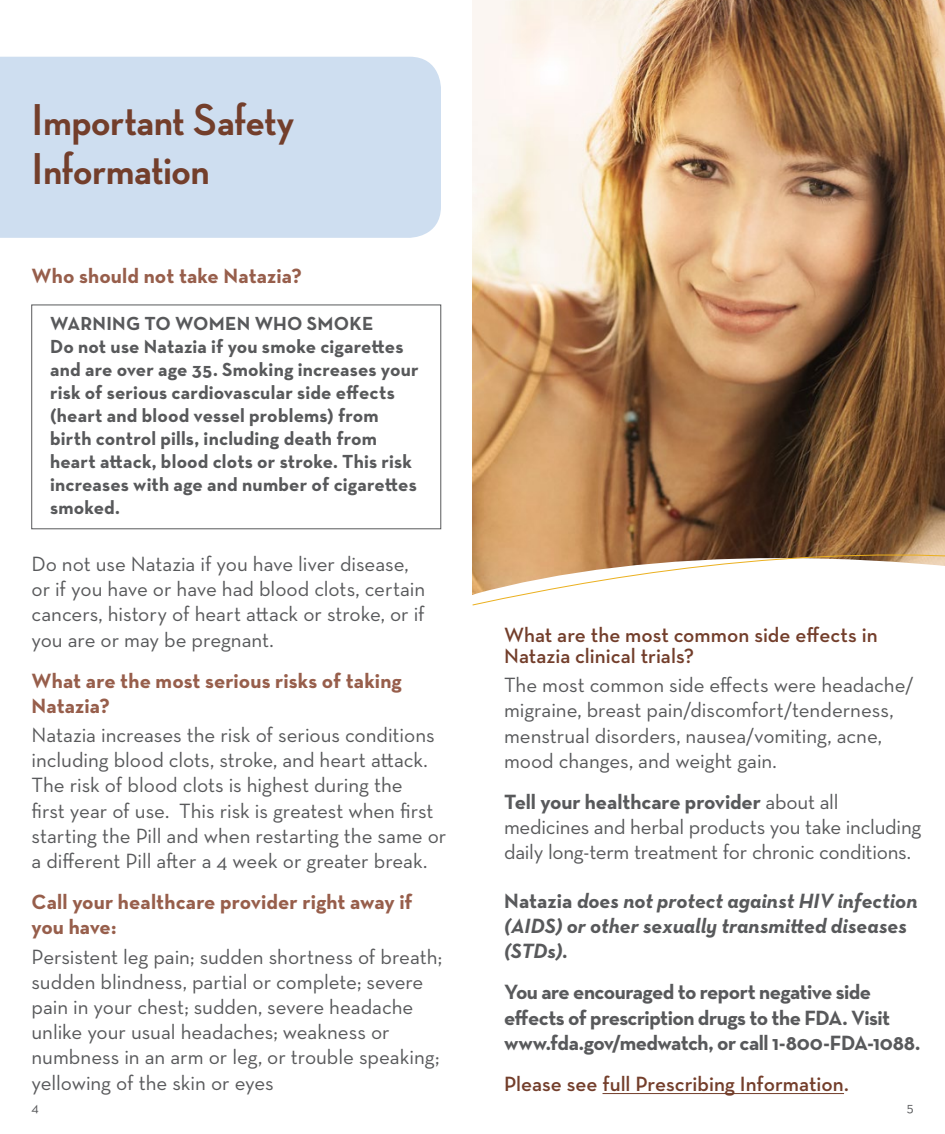
<style>
.page{position:relative;width:945px;height:1134px;background:#fff}
.page>*{position:absolute;margin:0;border:0;box-sizing:border-box;transform-origin:0 0}
.t1{font:700 45.5px/49px "Neutraface Display";letter-spacing:-.005em;color:#733e2b}
.t2{font:21px/25.2px "Neutraface Text";letter-spacing:-.005em;color:#58595b}
.t3{font:700 21px/25.2px "Neutraface Text";letter-spacing:-.025em;color:#58595b}
.t4{font:700 21px/25.2px "Neutraface Text";letter-spacing:.005em;color:#975e4b}
.t5{font:600 21px/21px "Neutraface Text";color:#733e2b}
.t6{font:italic 700 21px/25.2px "Neutraface Text";letter-spacing:.005em;color:#58595b}
.t7{font:700 19.25px/23.1px "Neutraface Text";letter-spacing:.01em;color:#58595b}
.t8{font:14px "Neutraface Text";color:#58595b}
.s1{font-weight:700}
.s2{font-style:normal}
</style>
<div class="page">
<img style="left:472px;top:0;width:473px;height:537px">
<svg style="left:472px;top:537px;width:473px;height:69px"></svg>
<div style="left:32px;top:305px;width:409px;height:224px;border:1px solid #58595b"></div>
<hr style="left:603px;top:1093px;width:241px;height:1px;background:#733e2b">
<div style="left:0;top:57px;width:441px;height:181px;background:#cedef0"></div>
<h1 class="t1" style="left:32px;top:96px;width:264px">Important Safety<br>Information</h1>
<p class="t4" style="left:32px;top:263px;width:272px">Who should not take Natazia?</p>
<p class="t7" style="left:50px;top:311px;width:370px">WARNING TO WOMEN WHO SMOKE<br>Do not use Natazia if you smoke cigarettes and are over age 35. Smoking increases your risk of serious cardiovascular side effects (heart and blood vessel problems) from birth control pills, including death from heart attack, blood clots or stroke. This risk increases with age and number of cigarettes smoked.</p>
<p class="t2" style="left:32px;top:551px;width:395px">Do not use Natazia if you have liver disease, or if you have or have had blood clots, certain cancers, history of heart attack or stroke, or if you are or may be pregnant.</p>
<p class="t4" style="left:32px;top:668px;width:372px">What are the most serious risks of taking<br>Natazia?</p>
<p class="t2" style="left:32px;top:722px;width:416px">Natazia increases the risk of serious conditions including blood clots, stroke, and heart attack.<br>The risk of blood clots is highest during the<br>first year of use. This risk is greatest when first starting the Pill and when restarting the same or a different Pill after a 4 week or greater break.</p>
<p class="t4" style="left:32px;top:889px;width:383px">Call your healthcare provider right away if you have:</p>
<p class="t2" style="left:32px;top:943px;width:412px">Persistent leg pain; sudden shortness of breath; sudden blindness, partial or complete; severe pain in your chest; sudden, severe headache unlike your usual headaches; weakness or numbness in an arm or leg, or trouble speaking; yellowing of the skin or eyes</p>
<p class="t5" style="left:504px;top:624px;width:375px">What are the most common side effects in<br>Natazia clinical trials?</p>
<p class="t2" style="left:504px;top:672px;width:412px">The most common side effects were headache/ migraine, breast pain/discomfort/tenderness, menstrual disorders, nausea/vomiting, acne, mood changes, and weight gain.</p>
<p class="t2" style="left:504px;top:789px;width:419px"><span class="s1">Tell your healthcare provider</span> about all medicines and herbal products you take including daily long-term treatment for chronic conditions.</p>
<p class="t6" style="left:504px;top:888px;width:415px"><span class="s2">Natazia</span> does not protect against HIV infection (AIDS) or other sexually transmitted diseases (STDs).</p>
<p class="t3" style="left:504px;top:979px;width:418px">You are encouraged to report negative side effects of prescription drugs to the FDA. Visit www.fda.gov/medwatch, or call 1-800-FDA-1088.</p>
<p class="t5" style="left:504px;top:1073px;width:346px">Please see full Prescribing Information.</p>
<p class="t8" style="left:32px;top:1099px;width:9px">4</p>
<p class="t8" style="left:907px;top:1099px;width:8px">5</p>
</div>
